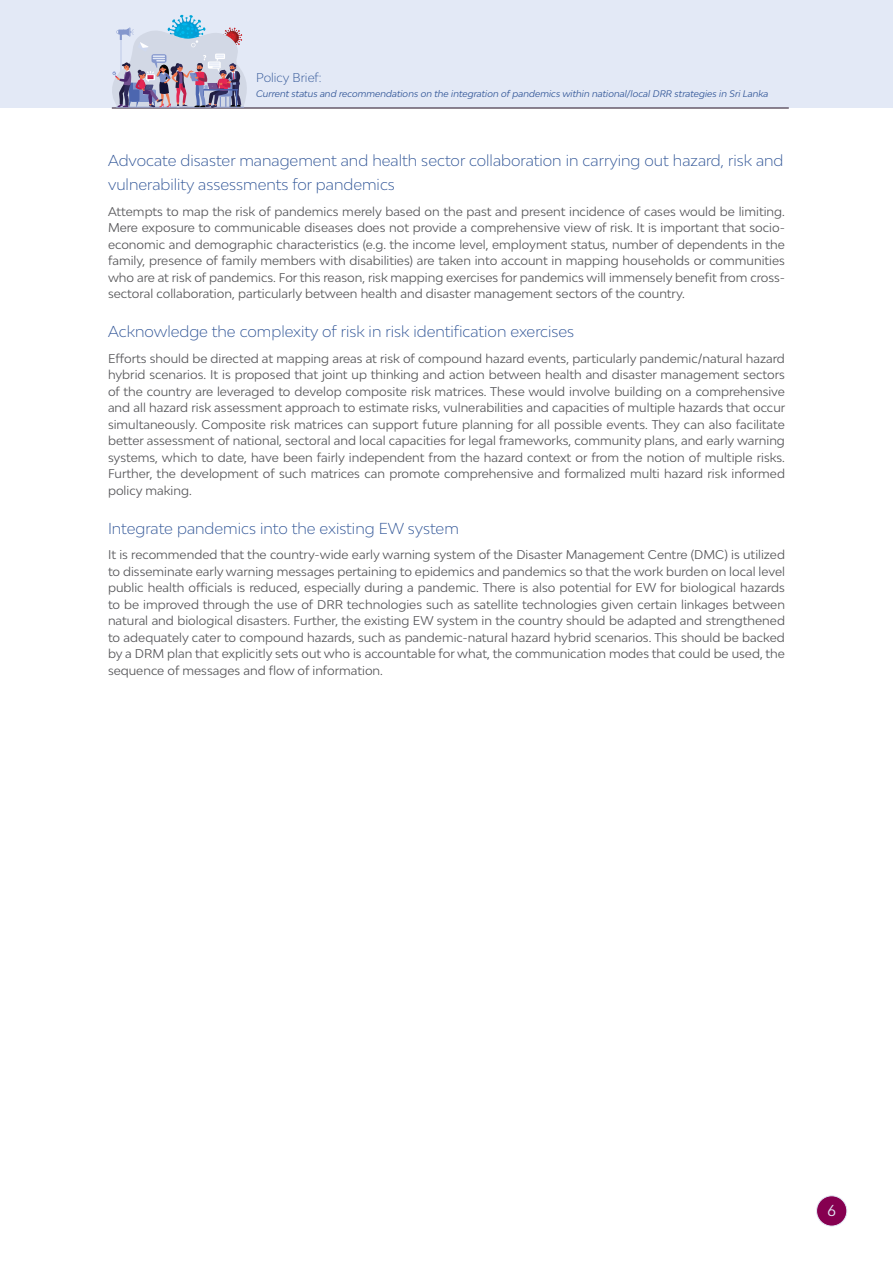
<style>
.page{position:relative;width:893px;height:1263px;background:#fff}
.page>*{position:absolute;margin:0;border:0;box-sizing:border-box;transform-origin:0 0}
.t1{font:300 15px/24px "Bw Modelica";color:#2f5496}
.t2{font:15px "Bw Modelica";color:#e3e9f6}
.t3{font:12px/16.5px "Bw Modelica";color:#565659;text-align:justify}
.t4{font:300 12px "Bw Modelica";color:#2f5496}
.t5{font:italic 9px "Bw Modelica";color:#2f5496}
</style>
<div class="page">
<div style="left:0;top:0;width:893px;height:108px;background:#e3e9f6"></div>
<div style="left:816px;top:1196px;width:31px;height:30px;background:#860050;border-radius:50%"></div>
<div style="left:816px;top:1195px;width:31px;height:31px;border:1px solid #e3e9f6;border-radius:50%"></div>
<hr style="left:112px;top:108px;width:677px;height:1px;background:#230e22">
<img style="left:111px;top:15px;width:138px;height:93px">
<p class="t4" style="left:256px;top:70px;width:67px">Policy Brief:</p>
<p class="t5" style="left:256px;top:88px;width:514px">Current status and recommendations on the integration of pandemics within national/local DRR strategies in Sri Lanka</p>
<p class="t1" style="left:108px;top:148px;width:677px">Advocate disaster management and health sector collaboration in carrying out hazard, risk and vulnerability assessments for pandemics</p>
<p class="t3" style="left:108px;top:203px;width:678px">Attempts to map the risk of pandemics merely based on the past and present incidence of cases would be limiting.<br>Mere exposure to communicable diseases does not provide a comprehensive view of risk. It is important that socio&shy;economic and demographic characteristics (e.g. the income level, employment status, number of dependents in the family, presence of family members with disabilities) are taken into account in mapping households or communities who are at risk of pandemics. For this reason, risk mapping exercises for pandemics will immensely benefit from cross&shy;sectoral collaboration, particularly between health and disaster management sectors of the country.</p>
<p class="t1" style="left:108px;top:319px;width:468px">Acknowledge the complexity of risk in risk identification exercises</p>
<p class="t3" style="left:108px;top:350px;width:679px">Efforts should be directed at mapping areas at risk of compound hazard events, particularly pandemic/natural hazard hybrid scenarios. It is proposed that joint up thinking and action between health and disaster management sectors of the country are leveraged to develop composite risk matrices. These would involve building on a comprehensive and all hazard risk assessment approach to estimate risks, vulnerabilities and capacities of multiple hazards that occur simultaneously. Composite risk matrices can support future planning for all possible events. They can also facilitate better assessment of national, sectoral and local capacities for legal frameworks, community plans, and early warning systems, which to date, have been fairly independent from the hazard context or from the notion of multiple risks.<br>Further, the development of such matrices can promote comprehensive and formalized multi hazard risk informed policy making.</p>
<p class="t1" style="left:108px;top:516px;width:352px">Integrate pandemics into the existing EW system</p>
<p class="t3" style="left:108px;top:546px;width:678px">It is recommended that the country-wide early warning system of the Disaster Management Centre (DMC) is utilized to disseminate early warning messages pertaining to epidemics and pandemics so that the work burden on local level public health officials is reduced, especially during a pandemic. There is also potential for EW for biological hazards to be improved through the use of DRR technologies such as satellite technologies given certain linkages between natural and biological disasters. Further, the existing EW system in the country should be adapted and strengthened to adequately cater to compound hazards, such as pandemic-natural hazard hybrid scenarios. This should be backed by a DRM plan that explicitly sets out who is accountable for what, the communication modes that could be used, the sequence of messages and flow of information.</p>
<p class="t2" style="left:827px;top:1201px;width:10px">6</p>
</div>
